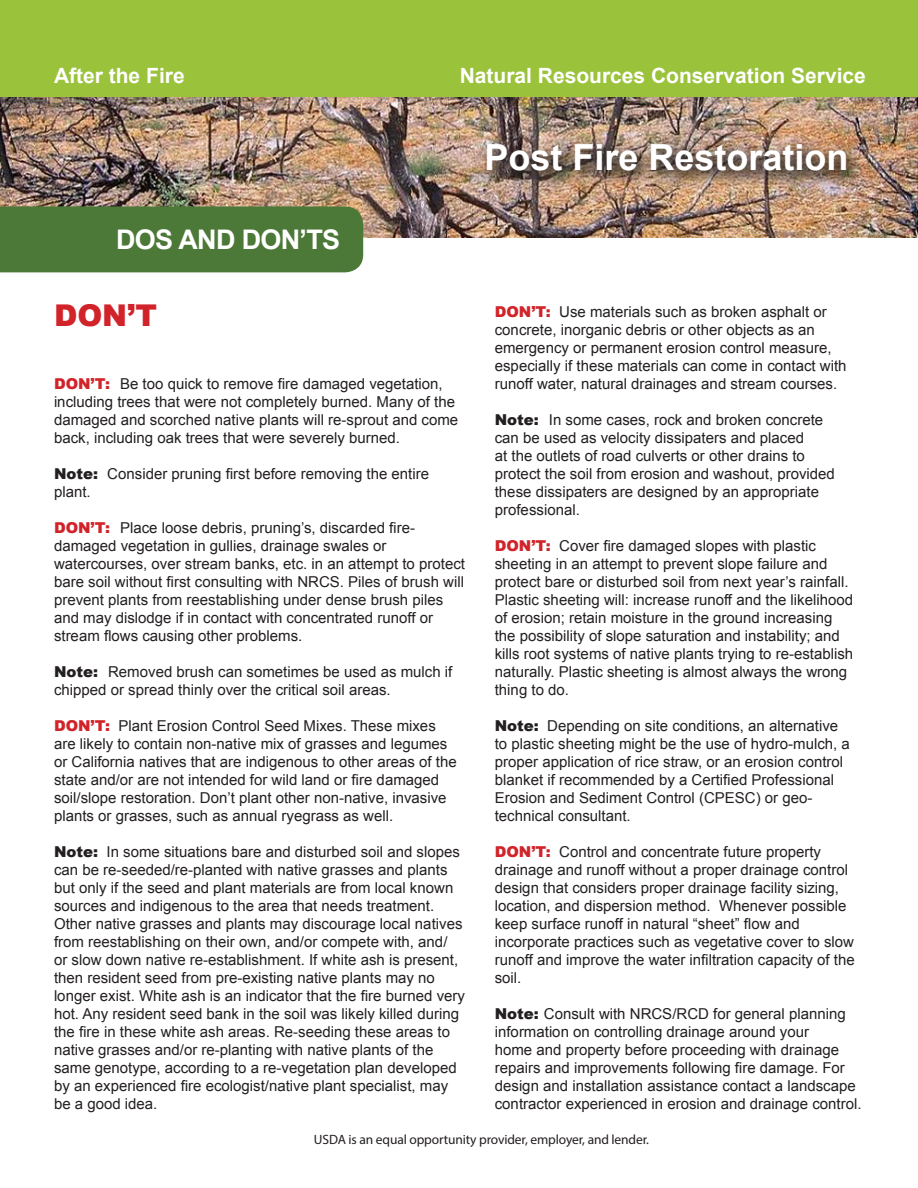
<style>
.page{position:relative;width:918px;height:1188px;background:#fff}
.page>*{position:absolute;margin:0;border:0;box-sizing:border-box;transform-origin:0 0}
.t1{font:700 36px "Arial";color:#fff}
.t2{font:900 30px "Arial";color:#d1232a}
.t3{font:700 27px "Arial";letter-spacing:-.025em;color:#fff}
.t4{font:700 21px "Arial";color:#fff}
.t5{font:15px/18px "Arial";color:#231f20}
.Body{font:13.5px "Myriad Pro";letter-spacing:-.01em;color:#231f20}
.s1{font-weight:900;color:#d1232a}
.s2{font-weight:900}
</style>
<div class="page">
<img style="left:0;top:97px;width:918px;height:141px">
<div style="left:0;top:206px;width:363px;height:66px;background:#4d7938"></div>
<div style="left:0;top:0;width:918px;height:97px;background:#9ac23b"></div>
<div style="left:477px;top:134px;width:389px;height:56px;background:#231f20;opacity:.69"></div>
<p class="t4" style="left:54px;top:61px;width:132px">After the Fire</p>
<p class="t4" style="left:460px;top:61px;width:408px">Natural Resources Conservation Service</p>
<p class="t1" style="left:484px;top:133px;width:366px">Post Fire Restoration</p>
<p class="t3" style="left:116px;top:221px;width:226px">DOS AND DON’TS</p>
<p class="t2" style="left:54px;top:293px;width:105px">DON’T</p>
<p class="t5" style="left:54px;top:375px;width:406px"><span class="s1">DON’T:</span> Be too quick to remove fire damaged vegetation, including trees that were not completely burned. Many of the damaged and scorched native plants will re-sprout and come back, including oak trees that were severely burned.</p>
<p class="t5" style="left:54px;top:465px;width:377px"><span class="s2">Note:</span> Consider pruning first before removing the entire plant.</p>
<p class="t5" style="left:54px;top:519px;width:413px"><span class="s1">DON’T:</span> Place loose debris, pruning’s, discarded fire&shy;damaged vegetation in gullies, drainage swales or watercourses, over stream banks, etc. in an attempt to protect bare soil without first consulting with NRCS. Piles of brush will prevent plants from reestablishing under dense brush piles and may dislodge if in contact with concentrated runoff or stream flows causing other problems.</p>
<p class="t5" style="left:54px;top:663px;width:400px"><span class="s2">Note:</span> Removed brush can sometimes be used as mulch if chipped or spread thinly over the critical soil areas.</p>
<p class="t5" style="left:54px;top:717px;width:404px"><span class="s1">DON’T:</span> Plant Erosion Control Seed Mixes. These mixes are likely to contain non-native mix of grasses and legumes or California natives that are indigenous to other areas of the state and/or are not intended for wild land or fire damaged soil/slope restoration. Don’t plant other non-native, invasive plants or grasses, such as annual ryegrass as well.</p>
<p class="t5" style="left:54px;top:843px;width:413px"><span class="s2">Note:</span> In some situations bare and disturbed soil and slopes can be re-seeded/re-planted with native grasses and plants but only if the seed and plant materials are from local known sources and indigenous to the area that needs treatment.<br>Other native grasses and plants may discourage local natives from reestablishing on their own, and/or compete with, and/<br>or slow down native re-establishment. If white ash is present, then resident seed from pre-existing native plants may no longer exist. White ash is an indicator that the fire burned very hot. Any resident seed bank in the soil was likely killed during the fire in these white ash areas. Re-seeding these areas to native grasses and/or re-planting with native plants of the same genotype, according to a re-vegetation plan developed by an experienced fire ecologist/native plant specialist, may be a good idea.</p>
<p class="t5" style="left:495px;top:303px;width:353px"><span class="s1">DON’T:</span> Use materials such as broken asphalt or concrete, inorganic debris or other objects as an emergency or permanent erosion control measure, especially if these materials can come in contact with runoff water, natural drainages and stream courses.</p>
<p class="t5" style="left:495px;top:411px;width:342px"><span class="s2">Note:</span> In some cases, rock and broken concrete can be used as velocity dissipaters and placed<br>at the outlets of road culverts or other drains to protect the soil from erosion and washout, provided these dissipaters are designed by an appropriate professional.</p>
<p class="t5" style="left:495px;top:537px;width:360px"><span class="s1">DON’T:</span> Cover fire damaged slopes with plastic sheeting in an attempt to prevent slope failure and protect bare or disturbed soil from next year’s rainfall.<br>Plastic sheeting will: increase runoff and the likelihood of erosion; retain moisture in the ground increasing the possibility of slope saturation and instability; and kills root systems of native plants trying to re-establish naturally. Plastic sheeting is almost always the wrong thing to do.</p>
<p class="t5" style="left:495px;top:717px;width:357px"><span class="s2">Note:</span> Depending on site conditions, an alternative to plastic sheeting might be the use of hydro-mulch, a proper application of rice straw, or an erosion control blanket if recommended by a Certified Professional Erosion and Sediment Control (CPESC) or geo&shy;technical consultant.</p>
<p class="t5" style="left:495px;top:843px;width:361px"><span class="s1">DON’T:</span> Control and concentrate future property drainage and runoff without a proper drainage control design that considers proper drainage facility sizing, location, and dispersion method. Whenever possible keep surface runoff in natural “sheet” flow and incorporate practices such as vegetative cover to slow runoff and improve the water infiltration capacity of the soil.</p>
<p class="t5" style="left:495px;top:1005px;width:368px"><span class="s2">Note:</span> Consult with NRCS/RCD for general planning information on controlling drainage around your<br>home and property before proceeding with drainage repairs and improvements following fire damage. For design and installation assistance contact a landscape contractor experienced in erosion and drainage control.</p>
<p class="Body" style="left:314px;top:1131px;width:337px">USDA is an equal opportunity provider, employer, and lender.</p>
</div>
